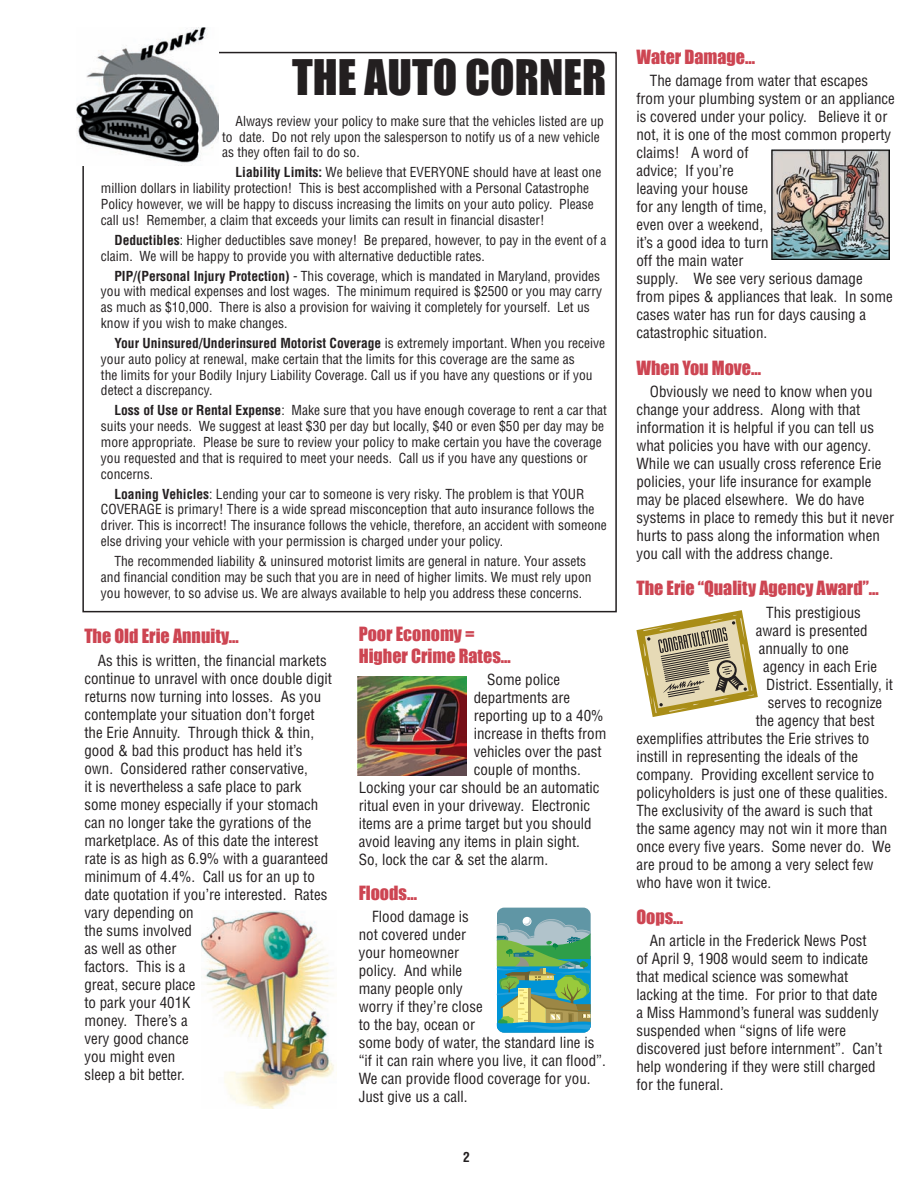
<style>
.page{position:relative;width:920px;height:1189px;background:#fff}
.page>*{position:absolute;margin:0;border:0;box-sizing:border-box;transform-origin:0 0}
.t1{font:45px "Impact";color:#231f20}
.t2{font:18px/21.6px "Impact";color:#cd4552}
.t3{font:condensed 15px/18px "Helvetica LT Std";color:#231f20}
.t4{font:condensed 13.5px/15.8px "Helvetica LT Std";color:#231f20}
.t5{font:700 condensed 13.5px "Helvetica LT Std";color:#231f20}
.s1{font-weight:700}
</style>
<div class="page">
<img style="left:77px;top:28px;width:141px;height:136px">
<svg style="left:496px;top:907px;width:94px;height:125px"></svg>
<img style="left:771px;top:150px;width:117px;height:110px">
<img style="left:201px;top:910px;width:133px;height:198px">
<img style="left:357px;top:676px;width:109px;height:99px">
<svg style="left:636px;top:610px;width:121px;height:107px"></svg>
<h1 class="t1" style="left:292px;top:50px;width:316px">THE AUTO CORNER</h1>
<p class="t4" style="left:222px;top:113px;width:383px;text-indent:14px">Always review your policy to make sure that the vehicles listed are up to date. Do not rely upon the salesperson to notify us of a new vehicle as they often fail to do so.</p>
<p class="t4" style="left:101px;top:165px;width:501px;text-indent:134px"><span class="s1">Liability Limits:</span> We believe that EVERYONE should have at least one million dollars in liability protection! This is best accomplished with a Personal Catastrophe Policy however, we will be happy to discuss increasing the limits on your auto policy. Please call us! Remember, a claim that exceeds your limits can result in financial disaster!</p>
<p class="t4" style="left:101px;top:232px;width:507px;text-indent:14px"><span class="s1">Deductibles</span>: Higher deductibles save money! Be prepared, however, to pay in the event of a claim. We will be happy to provide you with alternative deductible rates.</p>
<p class="t4" style="left:101px;top:268px;width:502px;text-indent:14px"><span class="s1">PIP/(Personal Injury Protection)</span> - This coverage, which is mandated in Maryland, provides you with medical expenses and lost wages. The minimum required is $2500 or you may carry as much as $10,000. There is also a provision for waiving it completely for yourself. Let us know if you wish to make changes.</p>
<p class="t4" style="left:101px;top:335px;width:505px;text-indent:14px"><span class="s1">Your Uninsured/Underinsured Motorist Coverage</span> is extremely important. When you receive your auto policy at renewal, make certain that the limits for this coverage are the same as<br>the limits for your Bodily Injury Liability Coverage. Call us if you have any questions or if you detect a discrepancy.</p>
<p class="t4" style="left:101px;top:402px;width:507px;text-indent:14px"><span class="s1">Loss of Use or Rental Expense</span>: Make sure that you have enough coverage to rent a car that suits your needs. We suggest at least $30 per day but locally, $40 or even $50 per day may be more appropriate. Please be sure to review your policy to make certain you have the coverage you requested and that is required to meet your needs. Call us if you have any questions or concerns.</p>
<p class="t4" style="left:101px;top:486px;width:507px;text-indent:14px"><span class="s1">Loaning Vehicles</span>: Lending your car to someone is very risky. The problem is that YOUR COVERAGE is primary! There is a wide spread misconception that auto insurance follows the driver. This is incorrect! The insurance follows the vehicle, therefore, an accident with someone else driving your vehicle with your permission is charged under your policy.</p>
<p class="t4" style="left:101px;top:553px;width:492px;text-indent:14px">The recommended liability &amp; uninsured motorist limits are general in nature. Your assets and financial condition may be such that you are in need of higher limits. We must rely upon you however, to so advise us. We are always available to help you address these concerns.</p>
<p class="t2" style="left:84px;top:625px;width:156px">The Old Erie Annuity…</p>
<p class="t3" style="left:84px;top:651px;width:249px;text-indent:14px">As this is written, the financial markets continue to unravel with once double digit returns now turning into losses. As you contemplate your situation don’t forget the Erie Annuity. Through thick &amp; thin, good &amp; bad this product has held it’s own. Considered rather conservative,<br>it is nevertheless a safe place to park some money especially if your stomach can no longer take the gyrations of the marketplace. As of this date the interest rate is as high as 6.9% with a guaranteed minimum of 4.4%. Call us for an up to date quotation if you’re interested. Rates vary depending on<br>the sums involved<br>as well as other<br>factors. This is a<br>great, secure place<br>to park your 401K<br>money. There’s a<br>very good chance<br>you might even<br>sleep a bit better.</p>
<p class="t2" style="left:358px;top:623px;width:153px">Poor Economy =<br>Higher Crime Rates…</p>
<p class="t3" style="left:487px;top:670px;width:74px">Some police</p>
<p class="t3" style="left:473px;top:688px;width:98px">departments are</p>
<p class="t3" style="left:473px;top:706px;width:131px">reporting up to a 40%</p>
<p class="t3" style="left:473px;top:724px;width:134px">increase in thefts from</p>
<p class="t3" style="left:473px;top:742px;width:129px">vehicles over the past</p>
<p class="t3" style="left:473px;top:760px;width:109px">couple of months.</p>
<p class="t3" style="left:358px;top:778px;width:242px">Locking your car should be an automatic</p>
<p class="t3" style="left:358px;top:796px;width:233px">ritual even in your driveway. Electronic</p>
<p class="t3" style="left:358px;top:814px;width:234px">items are a prime target but you should</p>
<p class="t3" style="left:358px;top:832px;width:223px">avoid leaving any items in plain sight.</p>
<p class="t3" style="left:358px;top:850px;width:191px">So, lock the car &amp; set the alarm.</p>
<p class="t2" style="left:358px;top:881px;width:60px">Floods...</p>
<p class="t3" style="left:358px;top:907px;width:249px;text-indent:14px">Flood damage is<br>not covered under<br>your homeowner<br>policy. And while<br>many people only<br>worry if they’re close<br>to the bay, ocean or<br>some body of water, the standard line is “if it can rain where you live, it can flood”.<br>We can provide flood coverage for you.<br>Just give us a call.</p>
<p class="t5" style="left:463px;top:1149px;width:8px">2</p>
<p class="t2" style="left:636px;top:46px;width:120px">Water Damage...</p>
<p class="t3" style="left:636px;top:72px;width:260px;text-indent:14px">The damage from water that escapes from your plumbing system or an appliance is covered under your policy. Believe it or not, it is one of the most common property claims! A word of<br>advice; If you’re<br>leaving your house<br>for any length of time,<br>even over a weekend,<br>it’s a good idea to turn<br>off the main water<br>supply. We see very serious damage<br>from pipes &amp; appliances that leak. In some cases water has run for days causing a catastrophic situation.</p>
<p class="t2" style="left:636px;top:356px;width:126px">When You Move…</p>
<p class="t3" style="left:636px;top:382px;width:259px;text-indent:14px">Obviously we need to know when you change your address. Along with that information it is helpful if you can tell us what policies you have with our agency.<br>While we can usually cross reference Erie policies, your life insurance for example may be placed elsewhere. We do have systems in place to remedy this but it never hurts to pass along the information when you call with the address change.</p>
<p class="t2" style="left:636px;top:577px;width:244px">The Erie “Quality Agency Award”…</p>
<p class="t3" style="left:766px;top:603px;width:96px">This prestigious</p>
<p class="t3" style="left:755px;top:621px;width:113px">award is presented</p>
<p class="t3" style="left:758px;top:639px;width:91px">annually to one</p>
<p class="t3" style="left:763px;top:657px;width:115px">agency in each Erie</p>
<p class="t3" style="left:766px;top:675px;width:128px">District. Essentially, it</p>
<p class="t3" style="left:767px;top:693px;width:116px">serves to recognize</p>
<p class="t3" style="left:755px;top:711px;width:120px">the agency that best</p>
<p class="t3" style="left:636px;top:729px;width:234px">exemplifies attributes the Erie strives to</p>
<p class="t3" style="left:636px;top:747px;width:223px">instill in representing the ideals of the</p>
<p class="t3" style="left:636px;top:765px;width:239px">company. Providing excellent service to</p>
<p class="t3" style="left:636px;top:783px;width:253px">policyholders is just one of these qualities.</p>
<p class="t3" style="left:636px;top:801px;width:238px">The exclusivity of the award is such that</p>
<p class="t3" style="left:636px;top:819px;width:252px">the same agency may not win it more than</p>
<p class="t3" style="left:636px;top:837px;width:256px">once every five years. Some never do. We</p>
<p class="t3" style="left:636px;top:855px;width:238px">are proud to be among a very select few</p>
<p class="t3" style="left:636px;top:873px;width:136px">who have won it twice.</p>
<p class="t2" style="left:636px;top:906px;width:48px">Oops…</p>
<p class="t3" style="left:636px;top:932px;width:247px;text-indent:14px">An article in the Frederick News Post<br>of April 9, 1908 would seem to indicate that medical science was somewhat lacking at the time. For prior to that date a Miss Hammond’s funeral was suddenly suspended when “signs of life were discovered just before internment”. Can’t help wondering if they were still charged for the funeral.</p>
</div>
